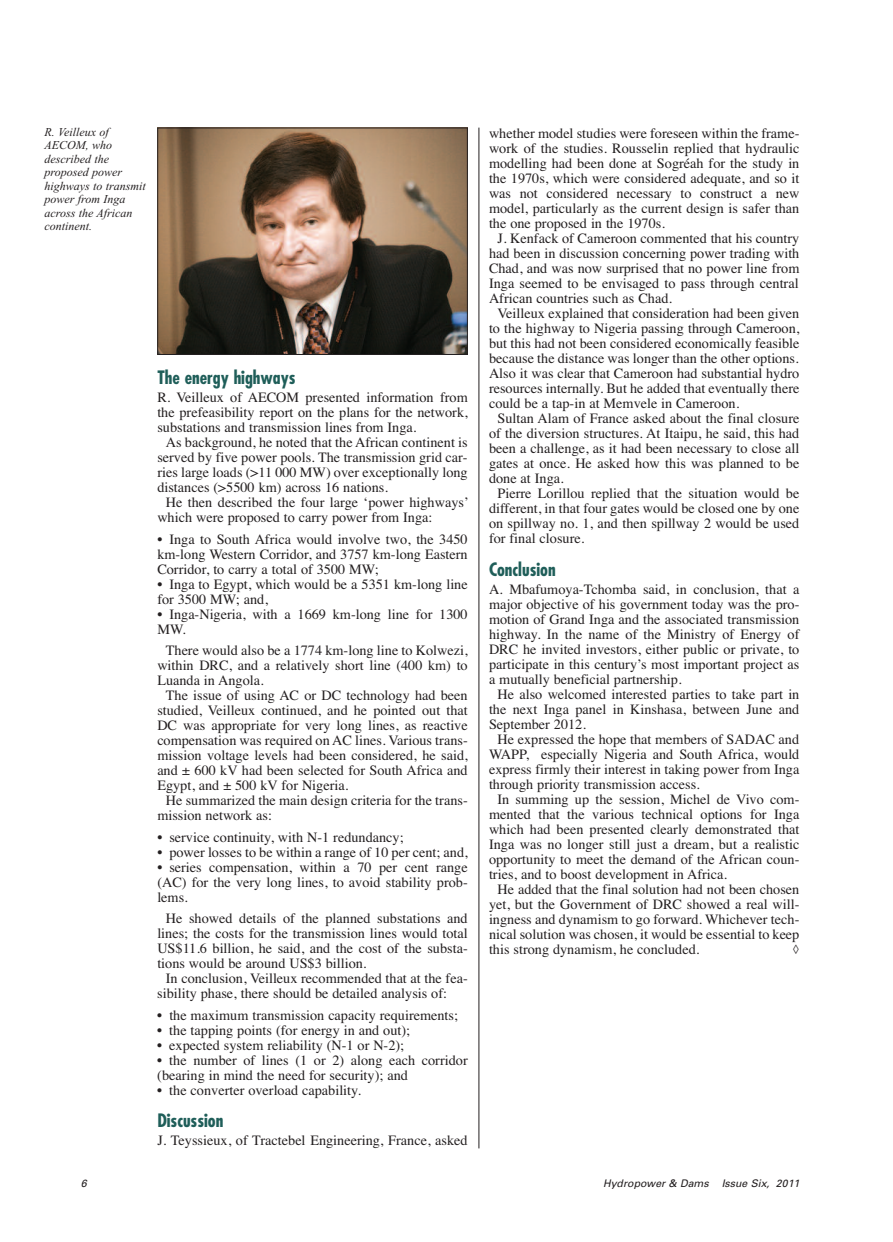
<style>
.page{position:relative;width:893px;height:1242px;background:#fff}
.page>*{position:absolute;margin:0;border:0;box-sizing:border-box;transform-origin:0 0}
.t1{font:700 condensed 18px "Futura";color:#1f5e59}
.t2{font:14.25px/15px "Times";color:#231f20}
.t3{font:italic 12px/13.5px "Times New Roman";color:#231f20}
.t4{font:italic 10.5px "Univers";letter-spacing:.005em;color:#231f20}
</style>
<div class="page">
<hr style="left:479px;top:128px;width:1px;height:1020px;background:#231f20">
<img style="left:159px;top:130px;width:307px;height:223px">
<div style="left:157px;top:128px;width:311px;height:227px;border:1px solid #231f20"></div>
<p class="t3" style="left:45px;top:125px;width:103px">R. Veilleux of<br>AECOM, who described the proposed power highways to transmit power from Inga across the African continent.</p>
<p class="t1" style="left:157px;top:370px;width:140px">The energy highways</p>
<p class="t2" style="left:157px;top:390px;width:312px">R. Veilleux of AECOM presented information from</p>
<p class="t2" style="left:157px;top:405px;width:312px">the prefeasibility report on the plans for the network,</p>
<p class="t2" style="left:157px;top:420px;width:261px">substations and transmission lines from Inga.</p>
<p class="t2" style="left:166px;top:435px;width:303px">As background, he noted that the African continent is</p>
<p class="t2" style="left:157px;top:450px;width:312px">served by five power pools. The transmission grid car-</p>
<p class="t2" style="left:157px;top:465px;width:312px">ries large loads (&gt;11 000 MW) over exceptionally long</p>
<p class="t2" style="left:157px;top:480px;width:232px">distances (&gt;5500 km) across 16 nations.</p>
<p class="t2" style="left:166px;top:495px;width:304px">He then described the four large ‘power highways’</p>
<p class="t2" style="left:157px;top:510px;width:277px">which were proposed to carry power from Inga:</p>
<p class="t2" style="left:157px;top:531px;width:312px;text-align:justify">• Inga to South Africa would involve two, the 3450 km-long Western Corridor, and 3757 km-long Eastern Corridor, to carry a total of 3500 MW;</p>
<p class="t2" style="left:157px;top:576px;width:312px">• Inga to Egypt, which would be a 5351 km-long line for 3500 MW; and,</p>
<p class="t2" style="left:157px;top:606px;width:312px">• Inga-Nigeria, with a 1669 km-long line for 1300<br>MW.</p>
<p class="t2" style="left:166px;top:643px;width:303px">There would also be a 1774 km-long line to Kolwezi,</p>
<p class="t2" style="left:157px;top:658px;width:312px">within DRC, and a relatively short line (400 km) to</p>
<p class="t2" style="left:157px;top:673px;width:108px">Luanda in Angola.</p>
<p class="t2" style="left:166px;top:688px;width:303px">The issue of using AC or DC technology had been</p>
<p class="t2" style="left:157px;top:703px;width:312px">studied, Veilleux continued, and he pointed out that</p>
<p class="t2" style="left:157px;top:718px;width:312px">DC was appropriate for very long lines, as reactive</p>
<p class="t2" style="left:157px;top:733px;width:312px">compensation was required on AC lines. Various trans-</p>
<p class="t2" style="left:157px;top:748px;width:312px">mission voltage levels had been considered, he said,</p>
<p class="t2" style="left:157px;top:763px;width:312px">and ± 600 kV had been selected for South Africa and</p>
<p class="t2" style="left:157px;top:778px;width:192px">Egypt, and ± 500 kV for Nigeria.</p>
<p class="t2" style="left:166px;top:793px;width:303px">He summarized the main design criteria for the trans-</p>
<p class="t2" style="left:157px;top:808px;width:116px">mission network as:</p>
<p class="t2" style="left:157px;top:829px;width:248px">• service continuity, with N-1 redundancy;</p>
<p class="t2" style="left:157px;top:844px;width:312px">• power losses to be within a range of 10 per cent; and,</p>
<p class="t2" style="left:157px;top:859px;width:312px;text-align:justify">• series compensation, within a 70 per cent range (AC) for the very long lines, to avoid stability prob&shy;lems.</p>
<p class="t2" style="left:166px;top:910px;width:303px">He showed details of the planned substations and</p>
<p class="t2" style="left:157px;top:925px;width:312px">lines; the costs for the transmission lines would total</p>
<p class="t2" style="left:157px;top:940px;width:312px">US$11.6 billion, he said, and the cost of the substa-</p>
<p class="t2" style="left:157px;top:955px;width:211px">tions would be around US$3 billion.</p>
<p class="t2" style="left:166px;top:970px;width:303px">In conclusion, Veilleux recommended that at the fea-</p>
<p class="t2" style="left:157px;top:985px;width:291px">sibility phase, there should be detailed analysis of:</p>
<p class="t2" style="left:157px;top:1007px;width:302px">• the maximum transmission capacity requirements;</p>
<p class="t2" style="left:157px;top:1022px;width:254px">• the tapping points (for energy in and out);</p>
<p class="t2" style="left:157px;top:1037px;width:248px">• expected system reliability (N-1 or N-2);</p>
<p class="t2" style="left:157px;top:1052px;width:312px">• the number of lines (1 or 2) along each corridor (bearing in mind the need for security); and</p>
<p class="t2" style="left:157px;top:1082px;width:205px">• the converter overload capability.</p>
<p class="t1" style="left:157px;top:1112px;width:68px">Discussion</p>
<p class="t2" style="left:157px;top:1132px;width:312px">J. Teyssieux, of Tractebel Engineering, France, asked</p>
<p class="t2" style="left:489px;top:126px;width:312px">whether model studies were foreseen within the frame-</p>
<p class="t2" style="left:489px;top:141px;width:312px">work of the studies. Rousselin replied that hydraulic</p>
<p class="t2" style="left:489px;top:156px;width:312px">modelling had been done at Sogréah for the study in</p>
<p class="t2" style="left:489px;top:171px;width:312px">the 1970s, which were considered adequate, and so it</p>
<p class="t2" style="left:489px;top:186px;width:312px">was not considered necessary to construct a new</p>
<p class="t2" style="left:489px;top:201px;width:312px">model, particularly as the current design is safer than</p>
<p class="t2" style="left:489px;top:216px;width:177px">the one proposed in the 1970s.</p>
<p class="t2" style="left:497px;top:231px;width:303px">J. Kenfack of Cameroon commented that his country</p>
<p class="t2" style="left:489px;top:246px;width:312px">had been in discussion concerning power trading with</p>
<p class="t2" style="left:489px;top:261px;width:312px">Chad, and was now surprised that no power line from</p>
<p class="t2" style="left:489px;top:276px;width:311px">Inga seemed to be envisaged to pass through central</p>
<p class="t2" style="left:489px;top:291px;width:185px">African countries such as Chad.</p>
<p class="t2" style="left:497px;top:306px;width:303px">Veilleux explained that consideration had been given</p>
<p class="t2" style="left:489px;top:321px;width:312px">to the highway to Nigeria passing through Cameroon,</p>
<p class="t2" style="left:489px;top:336px;width:312px">but this had not been considered economically feasible</p>
<p class="t2" style="left:489px;top:351px;width:311px">because the distance was longer than the other options.</p>
<p class="t2" style="left:489px;top:366px;width:312px">Also it was clear that Cameroon had substantial hydro</p>
<p class="t2" style="left:489px;top:381px;width:312px">resources internally. But he added that eventually there</p>
<p class="t2" style="left:489px;top:396px;width:252px">could be a tap-in at Memvele in Cameroon.</p>
<p class="t2" style="left:497px;top:411px;width:303px">Sultan Alam of France asked about the final closure</p>
<p class="t2" style="left:489px;top:426px;width:312px">of the diversion structures. At Itaipu, he said, this had</p>
<p class="t2" style="left:489px;top:441px;width:312px">been a challenge, as it had been necessary to close all</p>
<p class="t2" style="left:489px;top:456px;width:312px">gates at once. He asked how this was planned to be</p>
<p class="t2" style="left:489px;top:471px;width:76px">done at Inga.</p>
<p class="t2" style="left:497px;top:486px;width:303px">Pierre Lorillou replied that the situation would be</p>
<p class="t2" style="left:489px;top:501px;width:312px">different, in that four gates would be closed one by one</p>
<p class="t2" style="left:489px;top:516px;width:312px">on spillway no. 1, and then spillway 2 would be used</p>
<p class="t2" style="left:489px;top:531px;width:97px">for final closure.</p>
<p class="t1" style="left:489px;top:561px;width:68px">Conclusion</p>
<p class="t2" style="left:489px;top:581px;width:312px">A. Mbafumoya-Tchomba said, in conclusion, that a</p>
<p class="t2" style="left:489px;top:596px;width:312px">major objective of his government today was the pro-</p>
<p class="t2" style="left:489px;top:611px;width:312px">motion of Grand Inga and the associated transmission</p>
<p class="t2" style="left:489px;top:626px;width:312px">highway. In the name of the Ministry of Energy of</p>
<p class="t2" style="left:489px;top:641px;width:312px">DRC he invited investors, either public or private, to</p>
<p class="t2" style="left:489px;top:656px;width:312px">participate in this century’s most important project as</p>
<p class="t2" style="left:489px;top:671px;width:194px">a mutually beneficial partnership.</p>
<p class="t2" style="left:497px;top:686px;width:303px">He also welcomed interested parties to take part in</p>
<p class="t2" style="left:489px;top:701px;width:312px">the next Inga panel in Kinshasa, between June and</p>
<p class="t2" style="left:489px;top:716px;width:98px">September 2012.</p>
<p class="t2" style="left:497px;top:731px;width:303px">He expressed the hope that members of SADAC and</p>
<p class="t2" style="left:489px;top:746px;width:312px">WAPP, especially Nigeria and South Africa, would</p>
<p class="t2" style="left:489px;top:761px;width:312px">express firmly their interest in taking power from Inga</p>
<p class="t2" style="left:489px;top:776px;width:212px">through priority transmission access.</p>
<p class="t2" style="left:497px;top:791px;width:303px">In summing up the session, Michel de Vivo com-</p>
<p class="t2" style="left:489px;top:806px;width:312px">mented that the various technical options for Inga</p>
<p class="t2" style="left:489px;top:821px;width:312px">which had been presented clearly demonstrated that</p>
<p class="t2" style="left:489px;top:836px;width:312px">Inga was no longer still just a dream, but a realistic</p>
<p class="t2" style="left:489px;top:851px;width:312px">opportunity to meet the demand of the African coun-</p>
<p class="t2" style="left:489px;top:866px;width:240px">tries, and to boost development in Africa.</p>
<p class="t2" style="left:497px;top:881px;width:303px">He added that the final solution had not been chosen</p>
<p class="t2" style="left:489px;top:896px;width:312px">yet, but the Government of DRC showed a real will-</p>
<p class="t2" style="left:489px;top:911px;width:312px">ingness and dynamism to go forward. Whichever tech-</p>
<p class="t2" style="left:489px;top:926px;width:312px">nical solution was chosen, it would be essential to keep</p>
<p class="t2" style="left:489px;top:941px;width:212px">this strong dynamism, he concluded.</p>
<p class="t2" style="left:792px;top:941px;width:9px">◊</p>
<p class="t4" style="left:81px;top:1179px;width:7px">6</p>
<p class="t4" style="left:603px;top:1179px;width:198px">Hydropower &amp; Dams Issue Six, 2011</p>
</div>
